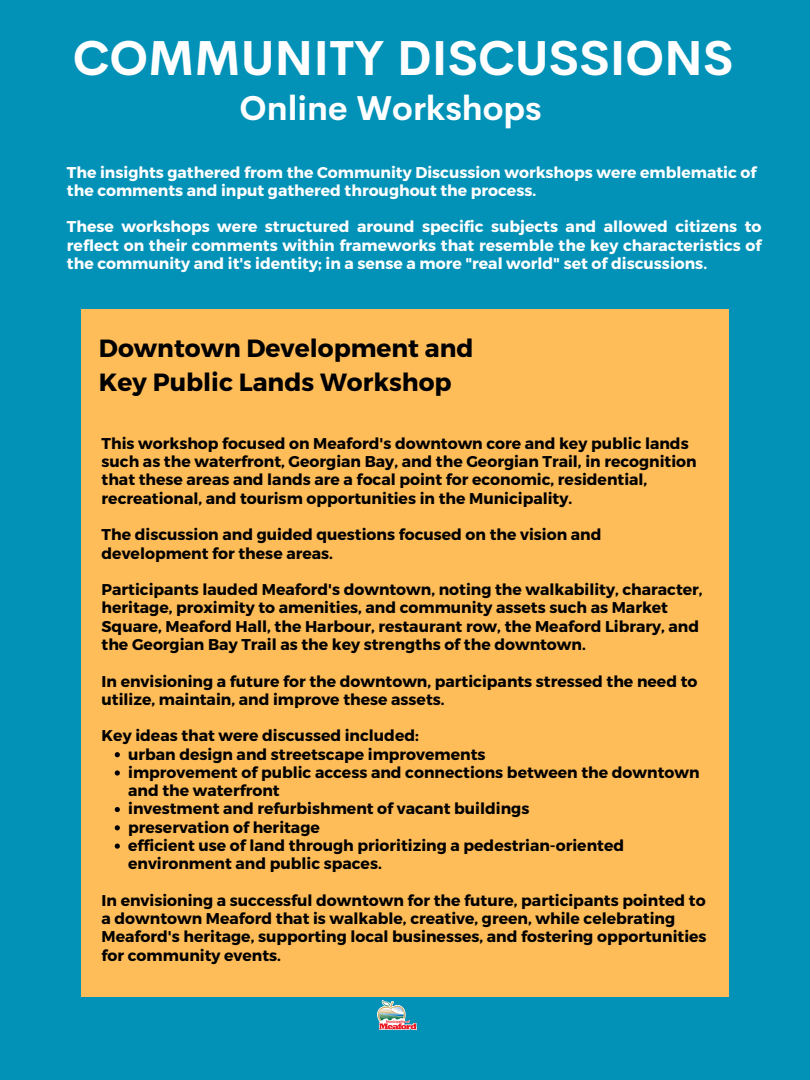
<style>
.page{position:relative;width:810px;height:1080px;background:#0292b7}
.page>*{position:absolute;margin:0;border:0;box-sizing:border-box;transform-origin:0 0}
.t1{font:700 48.06px "Cerebri Sans";color:#fff}
.t2{font:700 33.81px "Cerebri Sans";color:#fff}
.t3{font:700 24.88px/34.7px "Montserrat";color:#000}
.t4{font:700 15.62px/18.2px "Montserrat";color:#000}
.t5{font:700 15.62px/18.2px "Montserrat";color:#fff}
</style>
<div class="page">
<div style="left:81px;top:309px;width:648px;height:687px;background:#ffbd59"></div>
<svg style="left:115px;top:752px;width:5px;height:5px"></svg>
<svg style="left:115px;top:770px;width:5px;height:6px"></svg>
<svg style="left:115px;top:807px;width:5px;height:5px"></svg>
<svg style="left:115px;top:825px;width:5px;height:5px"></svg>
<svg style="left:115px;top:844px;width:5px;height:5px"></svg>
<img style="left:377px;top:1000px;width:39px;height:30px">
<h1 class="t1" style="left:73px;top:27px;width:662px">COMMUNITY DISCUSSIONS</h1>
<h2 class="t2" style="left:240px;top:86px;width:304px">Online Workshops</h2>
<p class="t5" style="left:67px;top:162px;width:691px">The insights gathered from the Community Discussion workshops were emblematic of the comments and input gathered throughout the process.</p>
<p class="t5" style="left:67px;top:217px;width:696px;text-align:justify">These workshops were structured around specific subjects and allowed citizens to reflect on their comments within frameworks that resemble the key characteristics of the community and it's identity; in a sense a more "real world" set of discussions.</p>
<h3 class="t3" style="left:99px;top:329px;width:376px">Downtown Development and<br>Key Public Lands Workshop</h3>
<p class="t4" style="left:102px;top:433px;width:597px">This workshop focused on Meaford's downtown core and key public lands such as the waterfront, Georgian Bay, and the Georgian Trail, in recognition that these areas and lands are a focal point for economic, residential, recreational, and tourism opportunities in the Municipality.</p>
<p class="t4" style="left:102px;top:525px;width:501px">The discussion and guided questions focused on the vision and development for these areas.</p>
<p class="t4" style="left:102px;top:580px;width:603px">Participants lauded Meaford's downtown, noting the walkability, character, heritage, proximity to amenities, and community assets such as Market Square, Meaford Hall, the Harbour, restaurant row, the Meaford Library, and the Georgian Bay Trail as the key strengths of the downtown.</p>
<p class="t4" style="left:102px;top:671px;width:597px">In envisioning a future for the downtown, participants stressed the need to utilize, maintain, and improve these assets.</p>
<p class="t4" style="left:102px;top:726px;width:319px">Key ideas that were discussed included:</p>
<p class="t4" style="left:128px;top:744px;width:573px">urban design and streetscape improvements<br>improvement of public access and connections between the downtown and the waterfront<br>investment and refurbishment of vacant buildings<br>preservation of heritage<br>efficient use of land through prioritizing a pedestrian-oriented environment and public spaces.</p>
<p class="t4" style="left:102px;top:890px;width:607px">In envisioning a successful downtown for the future, participants pointed to a downtown Meaford that is walkable, creative, green, while celebrating Meaford's heritage, supporting local businesses, and fostering opportunities for community events.</p>
</div>
